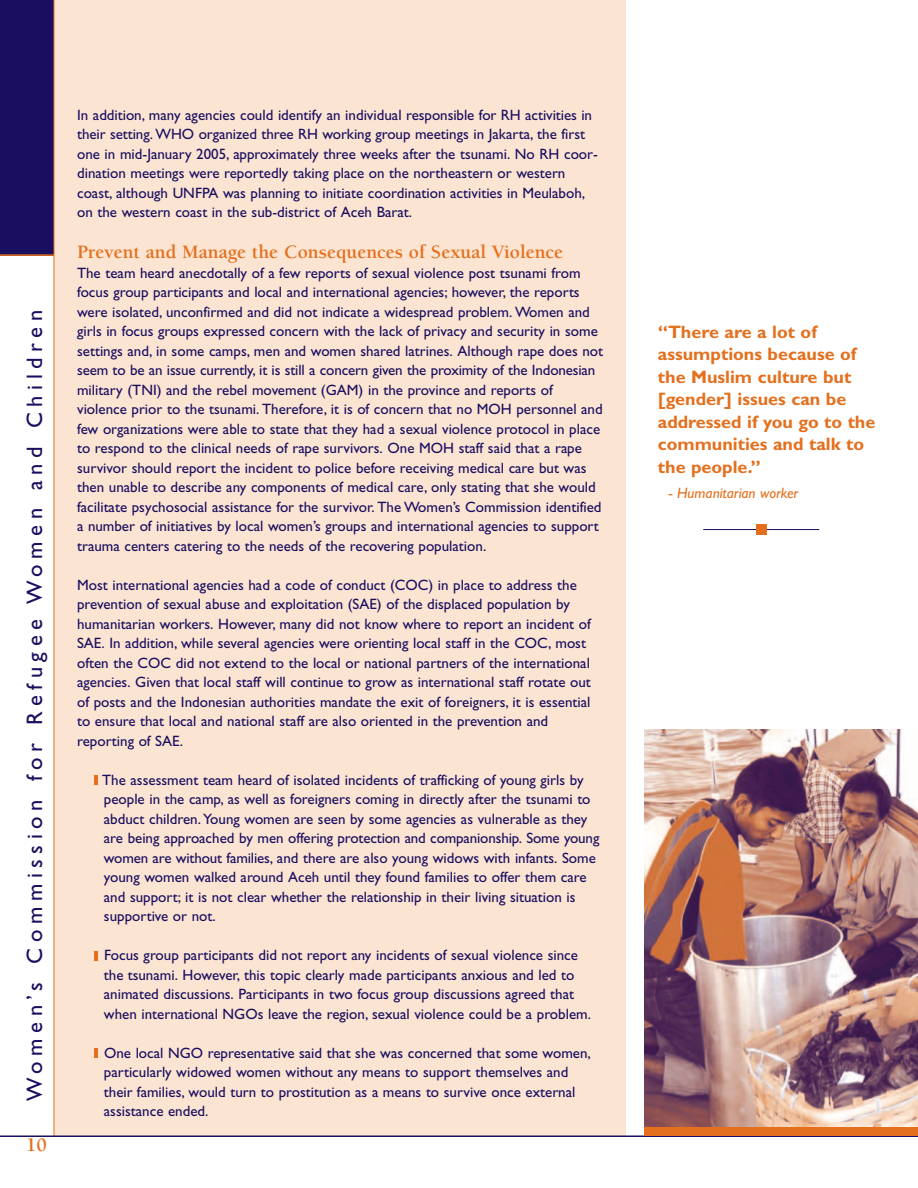
<style>
.page{position:relative;width:918px;height:1188px;background:#fff}
.page>*{position:absolute;margin:0;border:0;box-sizing:border-box;transform-origin:0 0}
.t1{font:22.5px "Gill Sans";letter-spacing:.25em;color:#1a0e60}
.t2{font:700 19.5px "Berkeley";color:#e4701e}
.t3{font:700 18px/22.5px "Gill Sans";color:#e4701e}
.t4{font:15px/19.5px "Gill Sans";color:#1a0e60}
.t5{font:italic 15px "Gill Sans";color:#e4701e}
</style>
<div class="page">
<img style="left:645px;top:730px;width:273px;height:406px">
<div style="left:54px;top:0;width:572px;height:1136px;background:#fbe5d2"></div>
<div style="left:0;top:0;width:54px;height:255px;background:#1a0e60"></div>
<hr style="left:0;top:254px;width:54px;height:2px;background:#e4701e">
<hr style="left:54px;top:0;width:1px;height:1136px;background:#e4701e">
<svg style="left:95px;top:1049px;width:3px;height:9px"></svg>
<svg style="left:95px;top:951px;width:3px;height:9px"></svg>
<svg style="left:95px;top:776px;width:3px;height:9px"></svg>
<hr style="left:0;top:1136px;width:918px;height:1px;background:#1a0e60">
<div style="left:645px;top:1127px;width:273px;height:8px;background:#e4701e"></div>
<hr style="left:703px;top:529px;width:116px;height:1px;background:#1a0e60">
<div style="left:757px;top:524px;width:10px;height:11px;background:#e4701e"></div>
<h1 class="t1" style="left:27px;top:1101px;width:792px;rotate:-90deg">Women’s Commission for Refugee Women and Children</h1>
<h2 class="t2" style="left:26px;top:1138px;width:22px">10</h2>
<p class="t4" style="left:77px;top:107px;width:522px">In addition, many agencies could identify an individual responsible for RH activities in their setting. WHO organized three RH working group meetings in Jakarta, the first one in mid-January 2005, approximately three weeks after the tsunami. No RH coor&shy;dination meetings were reportedly taking place on the northeastern or western coast, although UNFPA was planning to initiate coordination activities in Meulaboh, on the western coast in the sub-district of Aceh Barat.</p>
<h2 class="t2" style="left:77px;top:245px;width:488px">Prevent and Manage the Consequences of Sexual Violence</h2>
<p class="t4" style="left:77px;top:265px;width:528px">The team heard anecdotally of a few reports of sexual violence post tsunami from focus group participants and local and international agencies; however, the reports were isolated, unconfirmed and did not indicate a widespread problem. Women and girls in focus groups expressed concern with the lack of privacy and security in some settings and, in some camps, men and women shared latrines. Although rape does not seem to be an issue currently, it is still a concern given the proximity of the Indonesian military (TNI) and the rebel movement (GAM) in the province and reports of violence prior to the tsunami. Therefore, it is of concern that no MOH personnel and few organizations were able to state that they had a sexual violence protocol in place to respond to the clinical needs of rape survivors. One MOH staff said that a rape survivor should report the incident to police before receiving medical care but was then unable to describe any components of medical care, only stating that she would facilitate psychosocial assistance for the survivor. The Women’s Commission identified a number of initiatives by local women’s groups and international agencies to support trauma centers catering to the needs of the recovering population.</p>
<p class="t4" style="left:77px;top:577px;width:515px">Most international agencies had a code of conduct (COC) in place to address the prevention of sexual abuse and exploitation (SAE) of the displaced population by humanitarian workers. However, many did not know where to report an incident of SAE. In addition, while several agencies were orienting local staff in the COC, most often the COC did not extend to the local or national partners of the international agencies. Given that local staff will continue to grow as international staff rotate out of posts and the Indonesian authorities mandate the exit of foreigners, it is essential to ensure that local and national staff are also oriented in the prevention and reporting of SAE.</p>
<p class="t4" style="left:102px;top:772px;width:499px">The assessment team heard of isolated incidents of trafficking of young girls by people in the camp, as well as foreigners coming in directly after the tsunami to abduct children. Young women are seen by some agencies as vulnerable as they are being approached by men offering protection and companionship. Some young women are without families, and there are also young widows with infants. Some young women walked around Aceh until they found families to offer them care and support; it is not clear whether the relationship in their living situation is supportive or not.</p>
<p class="t4" style="left:104px;top:947px;width:489px">Focus group participants did not report any incidents of sexual violence since the tsunami. However, this topic clearly made participants anxious and led to animated discussions. Participants in two focus group discussions agreed that when international NGOs leave the region, sexual violence could be a problem.</p>
<p class="t4" style="left:104px;top:1045px;width:488px">One local NGO representative said that she was concerned that some women, particularly widowed women without any means to support themselves and their families, would turn to prostitution as a means to survive once external assistance ended.</p>
<p class="t3" style="left:658px;top:322px;width:219px">“There are a lot of assumptions because of the Muslim culture but [gender] issues can be addressed if you go to the communities and talk to the people.”</p>
<p class="t5" style="left:669px;top:487px;width:131px">- Humanitarian worker</p>
</div>
